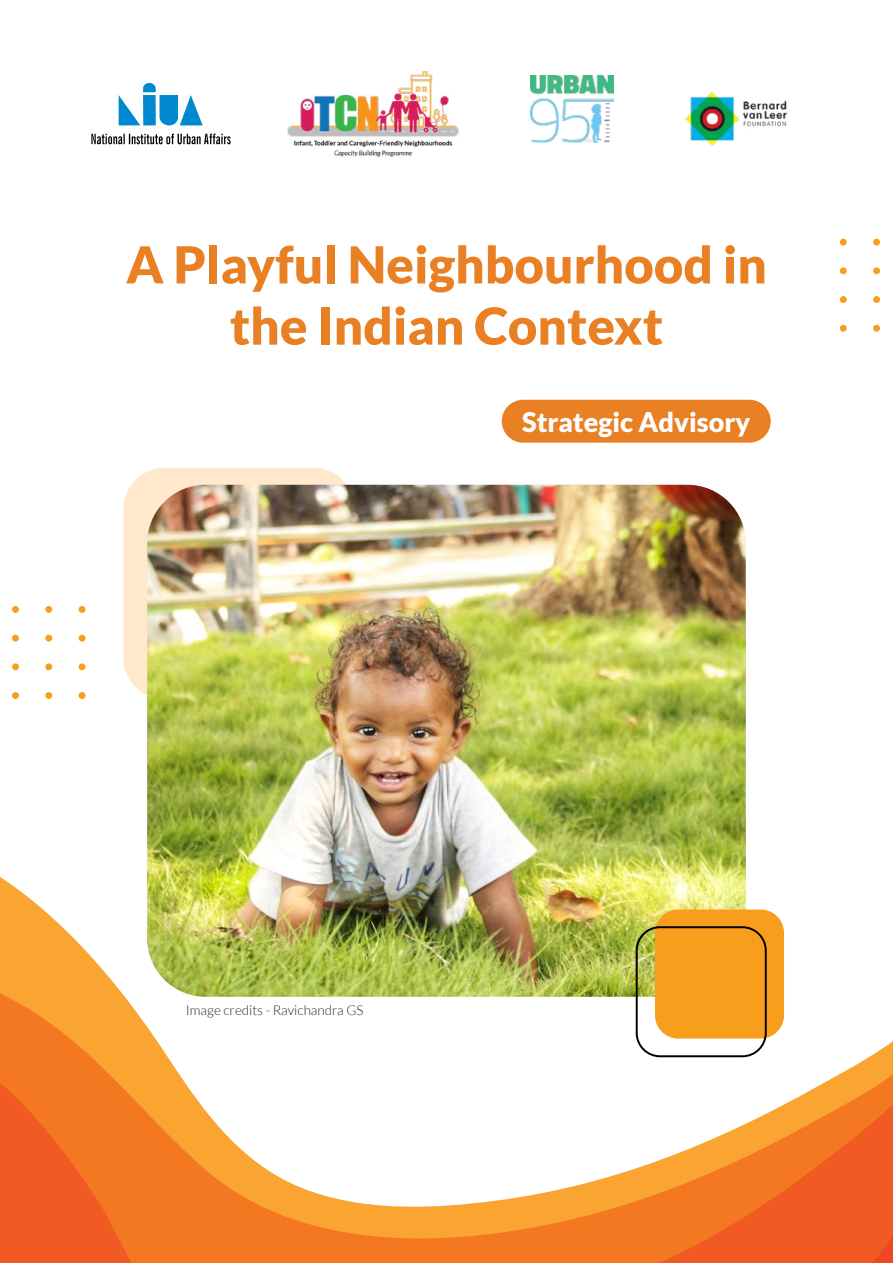
<style>
.page{position:relative;width:893px;height:1263px;background:#fff}
.page>*{position:absolute;margin:0;border:0;box-sizing:border-box;transform-origin:0 0}
.t1{font:900 51px/61.2px "Lato";color:#ea8024;text-align:center}
.t2{font:900 27px "Lato";color:#fff}
.t3{font:300 13.5px "Lato";color:#292829}
</style>
<div class="page">
<div style="left:123px;top:468px;width:232px;height:231px;background:#ffe8cb;border-radius:42px"></div>
<div style="left:502px;top:400px;width:269px;height:43px;background:#ea8024;border-radius:21px"></div>
<svg style="left:119px;top:83px;width:84px;height:43px"></svg>
<svg style="left:91px;top:134px;width:140px;height:10px"></svg>
<img style="left:287px;top:71px;width:172px;height:86px">
<img style="left:530px;top:76px;width:83px;height:66px">
<img style="left:685px;top:91px;width:102px;height:55px">
<img style="left:147px;top:485px;width:599px;height:376px">
<img style="left:0;top:861px;width:784px;height:121px">
<svg style="left:0;top:982px;width:893px;height:281px"></svg>
<svg style="left:599px;top:1073px;width:294px;height:190px"></svg>
<svg style="left:852px;top:1192px;width:41px;height:71px;background:#f05822"></svg>
<svg style="left:0;top:985px;width:290px;height:278px"></svg>
<svg style="left:0;top:1062px;width:145px;height:201px;background:#f26b22"></svg>
<div style="left:655px;top:909px;width:129px;height:129px;background:#f99d1c;border-radius:23px"></div>
<div style="left:636px;top:926px;width:131px;height:131px;border:2px solid #000;border-radius:23px"></div>
<div style="left:12px;top:606px;width:7px;height:7px;background:#f99d1c;border-radius:50%"></div>
<div style="left:45px;top:606px;width:7px;height:7px;background:#f99d1c;border-radius:50%"></div>
<div style="left:79px;top:606px;width:7px;height:7px;background:#f99d1c;border-radius:50%"></div>
<div style="left:12px;top:635px;width:7px;height:6px;background:#f99d1c;border-radius:50%"></div>
<div style="left:45px;top:635px;width:7px;height:6px;background:#f99d1c;border-radius:50%"></div>
<div style="left:79px;top:635px;width:7px;height:6px;background:#f99d1c;border-radius:50%"></div>
<div style="left:12px;top:663px;width:7px;height:7px;background:#f99d1c;border-radius:50%"></div>
<div style="left:45px;top:663px;width:7px;height:7px;background:#f99d1c;border-radius:50%"></div>
<div style="left:79px;top:663px;width:7px;height:7px;background:#f99d1c;border-radius:50%"></div>
<div style="left:12px;top:692px;width:7px;height:7px;background:#f99d1c;border-radius:50%"></div>
<div style="left:45px;top:692px;width:7px;height:7px;background:#f99d1c;border-radius:50%"></div>
<div style="left:79px;top:692px;width:7px;height:7px;background:#f99d1c;border-radius:50%"></div>
<div style="left:840px;top:239px;width:7px;height:7px;background:#f99d1c;border-radius:50%"></div>
<div style="left:873px;top:239px;width:7px;height:7px;background:#f99d1c;border-radius:50%"></div>
<div style="left:840px;top:267px;width:7px;height:7px;background:#f99d1c;border-radius:50%"></div>
<div style="left:873px;top:267px;width:7px;height:7px;background:#f99d1c;border-radius:50%"></div>
<div style="left:840px;top:296px;width:7px;height:7px;background:#f99d1c;border-radius:50%"></div>
<div style="left:873px;top:296px;width:7px;height:7px;background:#f99d1c;border-radius:50%"></div>
<div style="left:840px;top:325px;width:7px;height:7px;background:#f99d1c;border-radius:50%"></div>
<div style="left:873px;top:325px;width:7px;height:7px;background:#f99d1c;border-radius:50%"></div>
<p class="t1" style="left:126px;top:233px;width:642px">A Playful Neighbourhood in the Indian Context</p>
<p class="t2" style="left:522px;top:406px;width:230px">Strategic Advisory</p>
<p class="t3" style="left:186px;top:1003px;width:179px">Image credits - Ravichandra GS</p>
</div>
